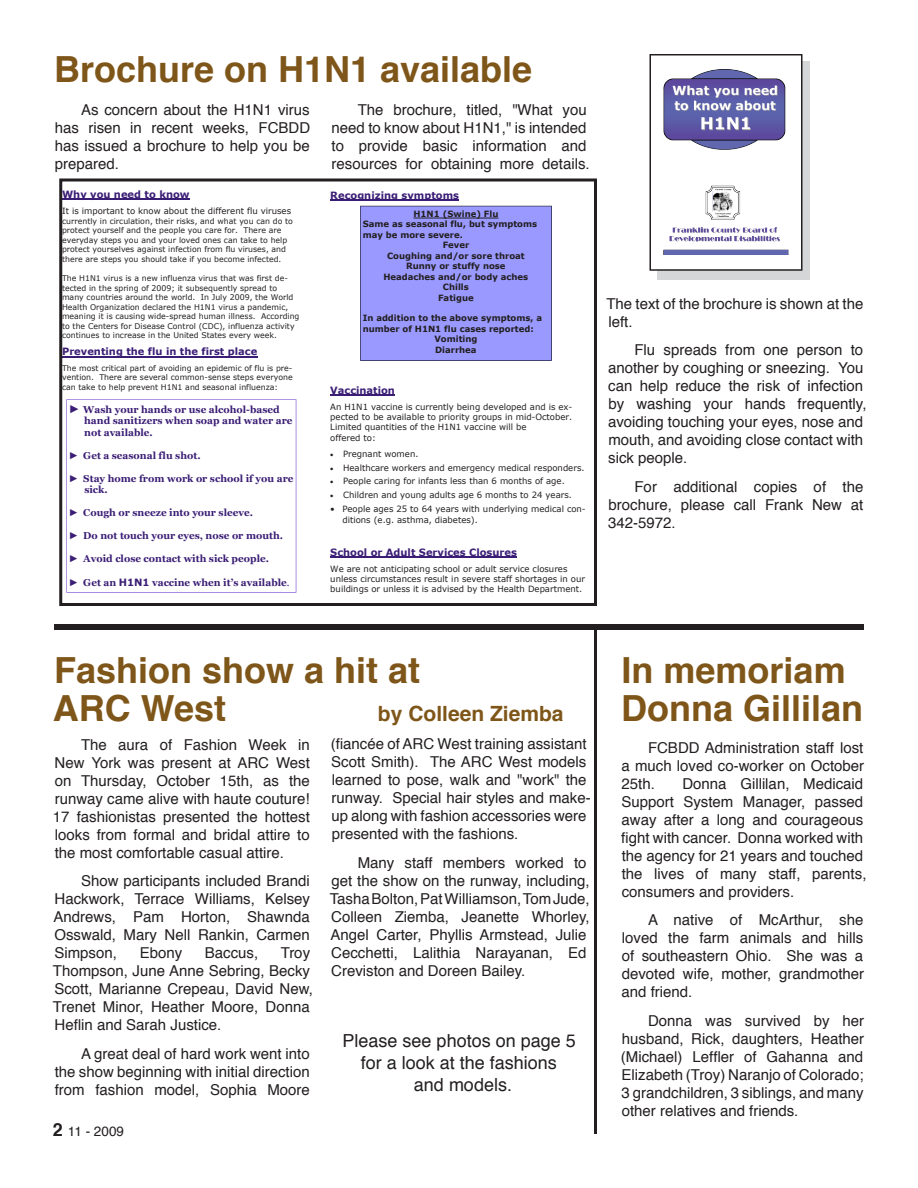
<style>
.page{position:relative;width:918px;height:1188px;background:#fff}
.page>*{position:absolute;margin:0;border:0;box-sizing:border-box;transform-origin:0 0}
.Subhead{font:700 36px "Helvetica";color:#7f5619}
.Subhead-2{font:700 21px "Helvetica";color:#7f5619}
.Body_Text{font:18px "Helvetica";color:#231f20}
.Dateline{font:15px/18px "Helvetica";color:#231f20;text-align:justify}
.t1{font:13.5px "Helvetica";color:#231f20}
.t2{font:700 10.05px/11.6px "Georgia";color:#3a1d75}
.t3{font:700 10.05px "Verdana";color:#3a1d75}
.t4{font:8.55px/10.5px "Verdana";color:#231f20}
.t5{font:700 8.55px "Verdana";color:#231f20}
.t6{font:7.8px/9.6px "Verdana";color:#231f20}
.s1{font-family:"Verdana"}
.s2{font-weight:400}
.s3{font-weight:700;font-size:18px}
</style>
<div class="page">
<div style="left:54px;top:624px;width:810px;height:6px;background:#231f20"></div>
<div style="left:658px;top:61px;width:152px;height:219px;background:#d5d6d8"></div>
<div style="left:650px;top:55px;width:152px;height:215px;background:#fff"></div>
<div style="left:650px;top:54px;width:152px;height:217px;border:2px solid #231f20"></div>
<img style="left:664px;top:69px;width:124px;height:186px">
<hr style="left:62px;top:199px;width:128px;height:1px;background:#3a1d75">
<hr style="left:62px;top:356px;width:195px;height:1px;background:#3a1d75">
<hr style="left:330px;top:199px;width:129px;height:1px;background:#3a1d75">
<hr style="left:330px;top:394px;width:65px;height:1px;background:#3a1d75">
<hr style="left:330px;top:556px;width:187px;height:1px;background:#3a1d75">
<svg style="left:66px;top:399px;width:230px;height:194px"></svg>
<div style="left:360px;top:206px;width:192px;height:155px;background:#99f"></div>
<hr style="left:413px;top:218px;width:85px;height:1px;background:#231f20">
<div style="left:59px;top:178px;width:538px;height:428px;border:3px solid #231f20"></div>
<hr style="left:594px;top:627px;width:3px;height:507px;background:#231f20">
<svg style="left:71px;top:405px;width:8px;height:8px"></svg>
<svg style="left:70px;top:452px;width:7px;height:7px"></svg>
<svg style="left:70px;top:475px;width:7px;height:7px"></svg>
<svg style="left:70px;top:509px;width:7px;height:7px"></svg>
<svg style="left:70px;top:532px;width:7px;height:7px"></svg>
<svg style="left:70px;top:555px;width:7px;height:7px"></svg>
<svg style="left:70px;top:579px;width:7px;height:7px"></svg>
<p class="Subhead" style="left:54px;top:37px;width:480px">Brochure on H1N1 available</p>
<p class="Dateline" style="left:332px;top:100px;width:260px;text-align:left;text-indent:26px">The brochure, titled, "What you need to know about H1N1," is intended to provide basic information and resources for obtaining more details.</p>
<p class="t3" style="left:62px;top:188px;width:129px">Why you need to know</p>
<p class="t4" style="left:62px;top:205px;width:231px">It is important to know about the different flu viruses</p>
<p class="t6" style="left:62px;top:216px;width:232px">currently in circulation, their risks, and what you can do to protect yourself and the people you care for. There are everyday steps you and your loved ones can take to help protect yourselves against infection from flu viruses, and there are steps you should take if you become infected.</p>
<p class="t6" style="left:62px;top:273px;width:239px">The H1N1 virus is a new influenza virus that was first de&shy;tected in the spring of 2009; it subsequently spread to many countries around the world. In July 2009, the World Health Organization declared the H1N1 virus a pandemic, meaning it is causing wide-spread human illness. According to the Centers for Disease Control (CDC), influenza activity continues to increase in the United States every week.</p>
<p class="t3" style="left:62px;top:345px;width:197px">Preventing the flu in the first place</p>
<p class="t6" style="left:62px;top:363px;width:232px;text-align:justify">The most critical part of avoiding an epidemic of flu is pre&shy;vention. There are several common-sense steps everyone can take to help prevent H1N1 and seasonal influenza:</p>
<p class="Dateline" style="left:55px;top:100px;width:257px;text-indent:26px">As concern about the H1N1 virus has risen in recent weeks, FCBDD has issued a brochure to help you be prepared.</p>
<p class="t3" style="left:330px;top:188px;width:130px">Recognizing symptoms</p>
<p class="t5" style="left:413px;top:208px;width:86px">H1N1 (Swine) Flu</p>
<p class="t5" style="left:363px;top:219px;width:176px">Same as seasonal flu, but symptoms</p>
<p class="t5" style="left:363px;top:229px;width:102px">may be more severe.</p>
<p class="t5" style="left:443px;top:240px;width:28px">Fever</p>
<p class="t5" style="left:387px;top:250px;width:139px">Coughing and/or sore throat</p>
<p class="t5" style="left:406px;top:261px;width:101px">Runny or stuffy nose</p>
<p class="t5" style="left:383px;top:271px;width:146px">Headaches and/or body aches</p>
<p class="t5" style="left:443px;top:282px;width:27px">Chills</p>
<p class="t5" style="left:438px;top:292px;width:37px">Fatigue</p>
<p class="t5" style="left:363px;top:313px;width:181px">In addition to the above symptoms, a</p>
<p class="t5" style="left:363px;top:323px;width:173px">number of H1N1 flu cases reported:</p>
<p class="t5" style="left:434px;top:334px;width:45px">Vomiting</p>
<p class="t5" style="left:435px;top:344px;width:43px">Diarrhea</p>
<p class="t3" style="left:330px;top:384px;width:66px">Vaccination</p>
<p class="t4" style="left:330px;top:401px;width:244px">An H1N1 vaccine is currently being developed and is ex&shy;pected to be available to priority groups in mid-October.<br>Limited quantities of the H1N1 vaccine will be<br>offered to:</p>
<p class="t4" style="left:343px;top:446px;width:243px;line-height:14px">Pregnant women.<br>Healthcare workers and emergency medical responders.<br>People caring for infants less than 6 months of age.<br>Children and young adults age 6 months to 24 years.</p>
<p class="t4" style="left:342px;top:504px;width:245px;text-indent:-12px">• People ages 25 to 64 years with underlying medical con&shy;ditions (e.g. asthma, diabetes).</p>
<p class="t3" style="left:330px;top:546px;width:188px">School or Adult Services Closures</p>
<p class="t4" style="left:330px;top:563px;width:256px">We are not anticipating school or adult service closures unless circumstances result in severe staff shortages in our buildings or unless it is advised by the Health Department.</p>
<p class="t2" style="left:83px;top:403px;width:211px">Wash your hands or use alcohol-based hand sanitizers when soap and water are not available.</p>
<p class="t2" style="left:83px;top:449px;width:119px">Get a seasonal flu shot.</p>
<p class="t2" style="left:83px;top:472px;width:212px">Stay home from work or school if you are sick.</p>
<p class="t2" style="left:83px;top:507px;width:171px">Cough or sneeze into your sleeve.</p>
<p class="t2" style="left:83px;top:530px;width:201px">Do not touch your eyes, nose or mouth.</p>
<p class="t2" style="left:83px;top:553px;width:187px">Avoid close contact with sick people.</p>
<p class="t2" style="left:83px;top:576px;width:208px">Get an <span class="s1">H1N1</span> vaccine when it’s available<span class="s2">.</span></p>
<p class="Dateline" style="left:606px;top:294px;width:258px">The text of the brochure is shown at the left.</p>
<p class="Dateline" style="left:608px;top:341px;width:260px;text-align:left;text-indent:26px">Flu spreads from one person to another by coughing or sneezing. You can help reduce the risk of infection by washing your hands frequently, avoiding touching your eyes, nose and mouth, and avoiding close contact with sick people.</p>
<p class="Dateline" style="left:608px;top:477px;width:257px;text-indent:26px">For additional copies of the brochure, please call Frank New at 342-5972.</p>
<p class="Subhead" style="left:54px;top:638px;width:368px">Fashion show a hit at</p>
<p class="Subhead" style="left:53px;top:676px;width:175px">ARC West</p>
<p class="Subhead-2" style="left:378px;top:694px;width:187px">by Colleen Ziemba</p>
<p class="Dateline" style="left:331px;top:735px;width:262px;text-align:left">(fiancée of ARC West training assistant Scott Smith). The ARC West models learned to pose, walk and "work" the runway. Special hair styles and make&shy;up along with fashion accessories were presented with the fashions.</p>
<p class="Dateline" style="left:330px;top:853px;width:262px;text-align:left;text-indent:28px">Many staff members worked to get the show on the runway, including, TashaBolton,PatWilliamson,TomJude, Colleen Ziemba, Jeanette Whorley, Angel Carter, Phyllis Armstead, Julie Cecchetti, Lalithia Narayanan, Ed Creviston and Doreen Bailey.</p>
<p class="Dateline" style="left:53px;top:735px;width:259px;text-indent:28px">The aura of Fashion Week in New York was present at ARC West on Thursday, October 15th, as the runway came alive with haute couture!<br>17 fashionistas presented the hottest looks from formal and bridal attire to the most comfortable casual attire.</p>
<p class="Dateline" style="left:54px;top:872px;width:258px;text-indent:27px">Show participants included Brandi Hackwork, Terrace Williams, Kelsey Andrews, Pam Horton, Shawnda Osswald, Mary Nell Rankin, Carmen Simpson,</p>
<p class="Dateline" style="left:140px;top:944px;width:44px">Ebony</p>
<p class="Dateline" style="left:205px;top:944px;width:55px">Baccus,</p>
<p class="Dateline" style="left:53px;top:944px;width:262px;text-align:left;text-indent:228px">Troy<br>Thompson, June Anne Sebring, Becky<br>Scott, Marianne Crepeau, David New,<br>Trenet Minor, Heather Moore, Donna<br>Heflin and Sarah Justice.</p>
<p class="Dateline" style="left:55px;top:1044px;width:257px;text-indent:26px">A great deal of hard work went into the show beginning with initial direction from fashion model, Sophia Moore</p>
<p class="Body_Text" style="left:343px;top:1026px;width:235px">Please see photos on page 5</p>
<p class="Body_Text" style="left:361px;top:1047px;width:198px">for a look at the fashions</p>
<p class="Body_Text" style="left:414px;top:1069px;width:100px">and models.</p>
<p class="t1" style="left:53px;top:1120px;width:73px"><span class="s3">2</span> 11 - 2009</p>
<p class="Subhead" style="left:622px;top:638px;width:226px">In memoriam</p>
<p class="Subhead" style="left:621px;top:676px;width:244px">Donna Gillilan</p>
<p class="Dateline" style="left:622px;top:738px;width:244px;text-indent:26px">FCBDD Administration staff lost a much loved co-worker on October 25th.</p>
<p class="Dateline" style="left:621px;top:774px;width:247px;text-align:left;text-indent:61px">Donna Gillilan, Medicaid<br>Support System Manager, passed away after a long and courageous fight with cancer. Donna worked with the agency for 21 years and touched the lives of many staff, parents, consumers and providers.</p>
<p class="Dateline" style="left:622px;top:911px;width:244px;text-indent:26px">A native of McArthur, she loved the farm animals and hills of southeastern Ohio. She was a devoted wife, mother, grandmother and friend.</p>
<p class="Dateline" style="left:621px;top:1011px;width:245px;text-indent:27px">Donna was survived by her husband, Rick, daughters, Heather (Michael) Leffler of Gahanna and Elizabeth (Troy) Naranjo of Colorado; 3 grandchildren, 3 siblings, and many other relatives and friends.</p>
</div>
